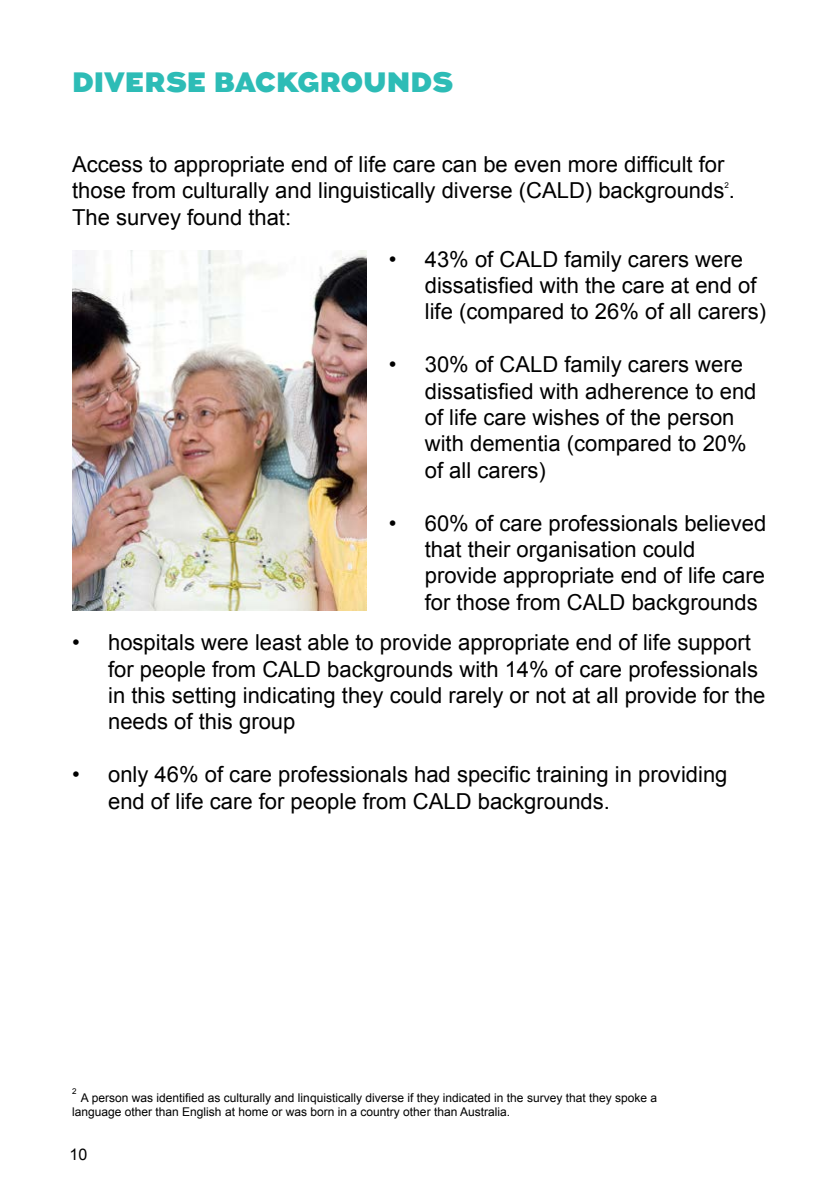
<style>
.page{position:relative;width:840px;height:1191px;background:#fff}
.page>*{position:absolute;margin:0;border:0;box-sizing:border-box;transform-origin:0 0}
.t1{font:900 28px "Augustus";color:#2dbcb6}
.t2{font:22px/26.4px "Arial";color:#000}
.t3{font:16px "Arial";color:#000}
.t4{font:12px/14.4px "Arial";color:#000}
.t5{font:8px "Arial";color:#000}
</style>
<div class="page">
<img style="left:72px;top:250px;width:294px;height:361px">
<p class="t1" style="left:72px;top:65px;width:382px">DIVERSE BACKGROUNDS</p>
<p class="t2" style="left:72px;top:151px;width:664px">Access to appropriate end of life care can be even more difficult for those from culturally and linguistically diverse (CALD) backgrounds .</p>
<p class="t5" style="left:724px;top:180px;width:6px">2</p>
<p class="t2" style="left:72px;top:204px;width:220px">The survey found that:</p>
<p class="t2" style="left:424px;top:246px;width:343px;text-indent:-36px">• 43% of CALD family carers were dissatisfied with the care at end of life (compared to 26% of all carers)</p>
<p class="t2" style="left:424px;top:351px;width:333px;text-indent:-36px">• 30% of CALD family carers were dissatisfied with adherence to end of life care wishes of the person with dementia (compared to 20% of all carers)</p>
<p class="t2" style="left:424px;top:510px;width:343px;text-indent:-36px">• 60% of care professionals believed that their organisation could provide appropriate end of life care for those from CALD backgrounds</p>
<p class="t2" style="left:108px;top:629px;width:658px;text-indent:-36px">• hospitals were least able to provide appropriate end of life support for people from CALD backgrounds with 14% of care professionals in this setting indicating they could rarely or not at all provide for the needs of this group</p>
<p class="t2" style="left:108px;top:761px;width:620px;text-indent:-36px">• only 46% of care professionals had specific training in providing end of life care for people from CALD backgrounds.</p>
<p class="t5" style="left:72px;top:1085px;width:6px">2</p>
<p class="t4" style="left:72px;top:1090px;width:586px;text-indent:9px">A person was identified as culturally and linquistically diverse if they indicated in the survey that they spoke a language other than English at home or was born in a country other than Australia.</p>
<p class="t3" style="left:69px;top:1144px;width:19px">10</p>
</div>
